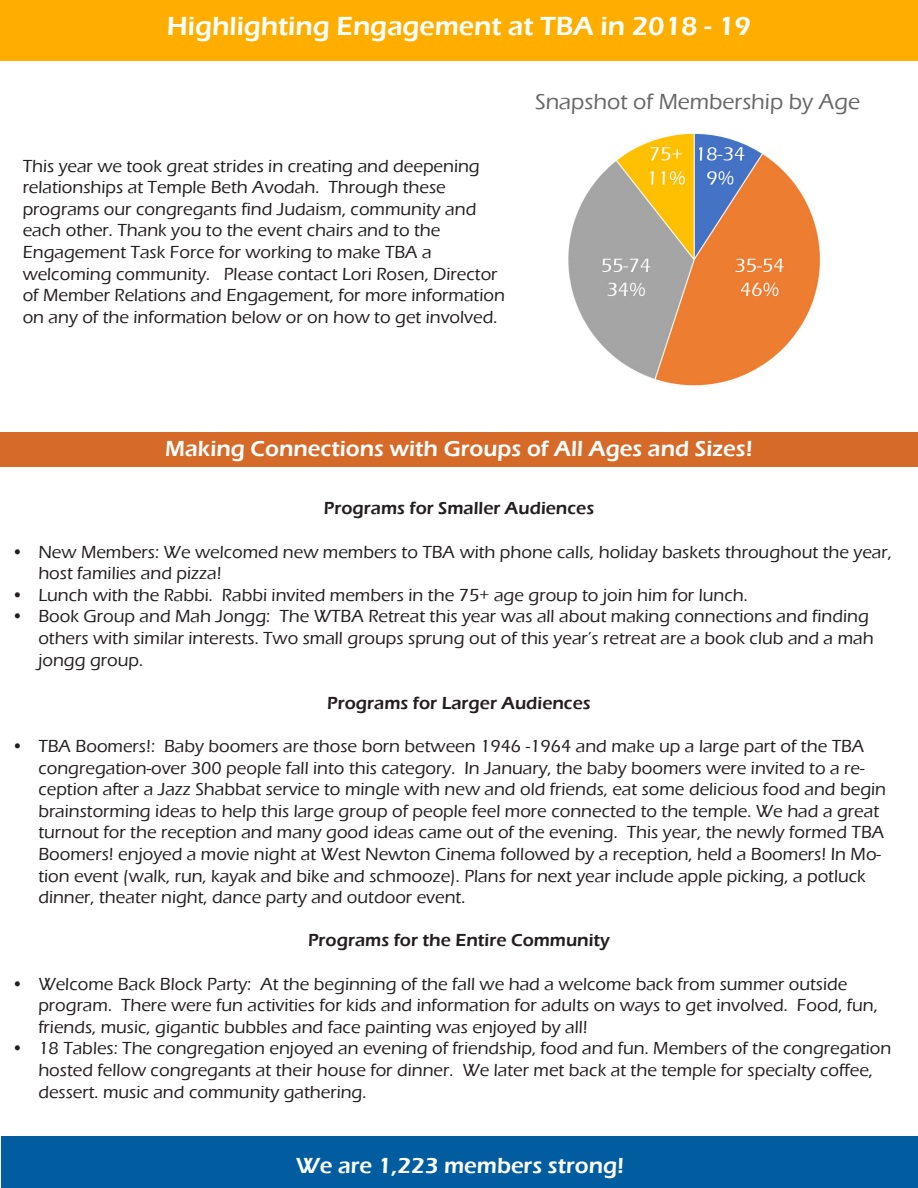
<style>
.page{position:relative;width:918px;height:1188px;background:#fff}
.page>*{position:absolute;margin:0;border:0;box-sizing:border-box;transform-origin:0 0}
.t1{font:600 27px "Eras ITC";color:#fff}
.t2{font:600 22.5px "Eras ITC";color:#fff}
.t3{font:500 22.5px "Eras ITC";color:#67676a}
.t4{font:500 18px/21.6px "Eras ITC";color:#231f20}
.t5{font:600 18px "Eras ITC";color:#231f20}
</style>
<div class="page">
<img style="left:568px;top:133px;width:253px;height:253px">
<div style="left:0;top:432px;width:918px;height:34px;background:#d56a29"></div>
<div style="left:1px;top:1136px;width:917px;height:52px;background:#015da0"></div>
<div style="left:1px;top:0;width:917px;height:60px;background:#ffae00"></div>
<p class="t1" style="left:167px;top:11px;width:586px">Highlighting Engagement at TBA in 2018 - 19</p>
<p class="t4" style="left:23px;top:155px;width:459px">This year we took great strides in creating and deepening relationships at Temple Beth Avodah. Through these</p>
<p class="t4" style="left:23px;top:198px;width:455px">programs our congregants find Judaism, community and each other. Thank you to the event chairs and to the</p>
<p class="t4" style="left:23px;top:241px;width:411px">Engagement Task Force for working to make TBA a</p>
<p class="t4" style="left:23px;top:263px;width:484px">welcoming community. Please contact Lori Rosen, Director of Member Relations and Engagement, for more information on any of the information below or on how to get involved.</p>
<p class="t3" style="left:535px;top:89px;width:327px">Snapshot of Membership by Age</p>
<p class="t2" style="left:165px;top:436px;width:589px">Making Connections with Groups of All Ages and Sizes!</p>
<p class="t5" style="left:324px;top:498px;width:272px">Programs for Smaller Audiences</p>
<p class="t4" style="left:38px;top:541px;width:855px;text-indent:-27px">• New Members: We welcomed new members to TBA with phone calls, holiday baskets throughout the year, host families and pizza!</p>
<p class="t4" style="left:11px;top:584px;width:738px">• Lunch with the Rabbi. Rabbi invited members in the 75+ age group to join him for lunch.</p>
<p class="t4" style="left:38px;top:606px;width:837px;text-indent:-27px">• Book Group and Mah Jongg: The WTBA Retreat this year was all about making connections and finding others with similar interests. Two small groups sprung out of this year’s retreat are a book club and a mah jongg group.</p>
<p class="t5" style="left:327px;top:693px;width:265px">Programs for Larger Audiences</p>
<p class="t4" style="left:38px;top:736px;width:849px;text-indent:-27px">• TBA Boomers!: Baby boomers are those born between 1946 -1964 and make up a large part of the TBA congregation-over 300 people fall into this category. In January, the baby boomers were invited to a re&shy;ception after a Jazz Shabbat service to mingle with new and old friends, eat some delicious food and begin brainstorming ideas to help this large group of people feel more connected to the temple. We had a great turnout for the reception and many good ideas came out of the evening. This year, the newly formed TBA Boomers! enjoyed a movie night at West Newton Cinema followed by a reception, held a Boomers! In Mo&shy;tion event (walk, run, kayak and bike and schmooze). Plans for next year include apple picking, a potluck dinner, theater night, dance party and outdoor event.</p>
<p class="t5" style="left:308px;top:930px;width:303px">Programs for the Entire Community</p>
<p class="t4" style="left:38px;top:973px;width:841px;text-indent:-27px">• Welcome Back Block Party: At the beginning of the fall we had a welcome back from summer outside program. There were fun activities for kids and information for adults on ways to get involved. Food, fun, friends, music, gigantic bubbles and face painting was enjoyed by all!</p>
<p class="t4" style="left:38px;top:1038px;width:855px;text-indent:-27px">• 18 Tables: The congregation enjoyed an evening of friendship, food and fun. Members of the congregation hosted fellow congregants at their house for dinner. We later met back at the temple for specialty coffee, dessert. music and community gathering.</p>
<p class="t2" style="left:296px;top:1153px;width:330px">We are 1,223 members strong!</p>
</div>
